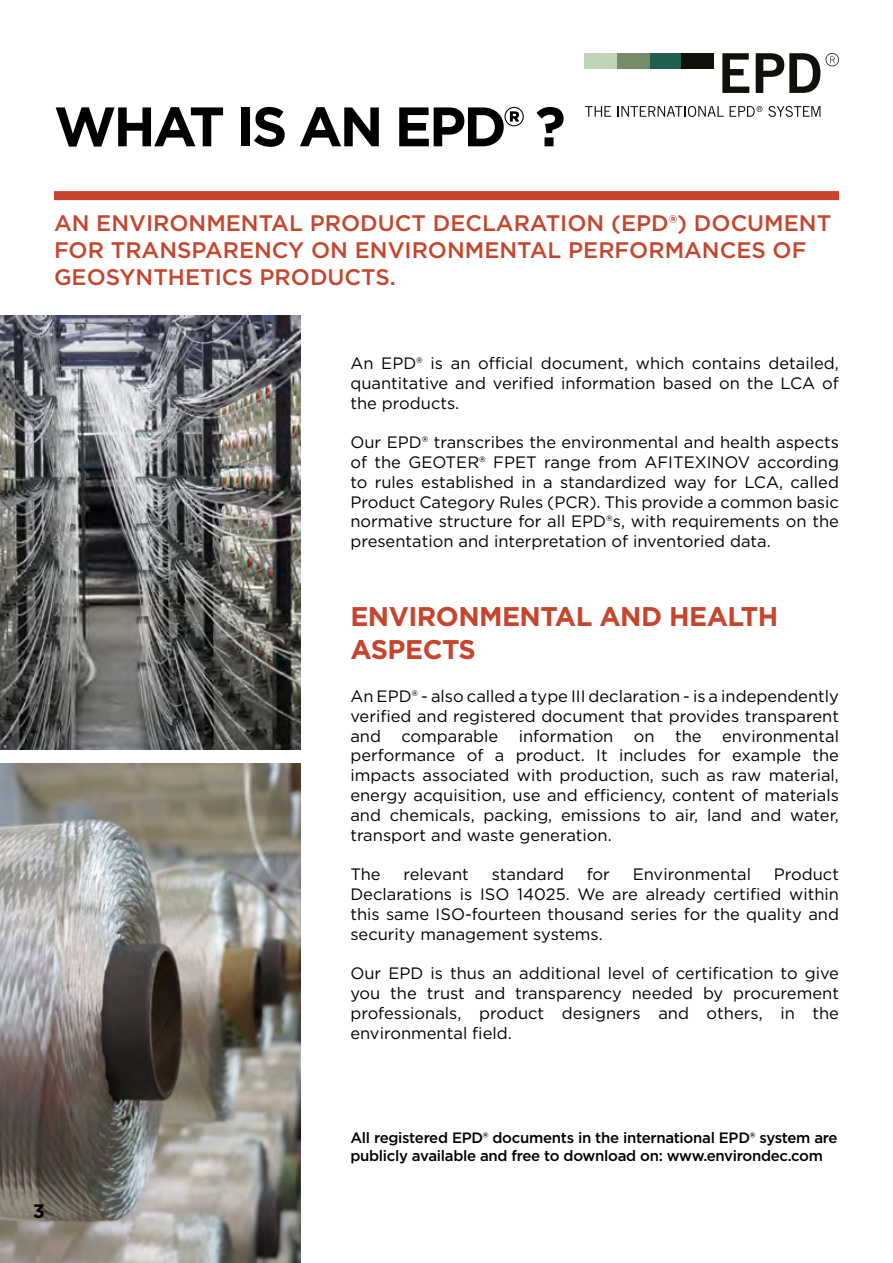
<style>
.page{position:relative;width:893px;height:1263px;background:#fff}
.page>*{position:absolute;margin:0;border:0;box-sizing:border-box;transform-origin:0 0}
.t1{font:700 55.5px "Gotham";letter-spacing:-.05em;color:#000}
.t2{font:700 27px/32.4px "Gotham";letter-spacing:-.02em;color:#c6452c}
.t3{font:500 22.5px/27px "Gotham";color:#c6452c}
.t4{font:700 19.5px "Gotham";color:#000}
.t5{font:16.5px/19.8px "Gotham";color:#000;text-align:justify}
.t6{font:500 15px/18px "Gotham";letter-spacing:-.02em;color:#000}
</style>
<div class="page">
<svg style="left:585px;top:106px;width:26px;height:11px"></svg>
<svg style="left:618px;top:106px;width:106px;height:11px"></svg>
<svg style="left:768px;top:106px;width:52px;height:11px"></svg>
<svg style="left:730px;top:106px;width:32px;height:11px"></svg>
<div style="left:649px;top:53px;width:33px;height:16px;background:#216050"></div>
<div style="left:617px;top:53px;width:32px;height:16px;background:#768b67"></div>
<div style="left:585px;top:53px;width:32px;height:16px;background:#c0d4ba"></div>
<div style="left:681px;top:53px;width:33px;height:16px;background:#12100b"></div>
<svg style="left:722px;top:53px;width:117px;height:40px"></svg>
<div style="left:54px;top:191px;width:785px;height:9px;background:#c6452c"></div>
<img style="left:0;top:315px;width:300px;height:434px">
<img style="left:0;top:763px;width:300px;height:500px">
<h1 class="t1" style="left:54px;top:90px;width:513px">WHAT IS AN EPD® ?</h1>
<h3 class="t3" style="left:54px;top:209px;width:779px">AN ENVIRONMENTAL PRODUCT DECLARATION (EPD®) DOCUMENT<br>FOR TRANSPARENCY ON ENVIRONMENTAL PERFORMANCES OF<br>GEOSYNTHETICS PRODUCTS.</h3>
<p class="t5" style="left:350px;top:353px;width:490px">An EPD® is an official document, which contains detailed, quantitative and verified information based on the LCA of the products.</p>
<p class="t5" style="left:350px;top:432px;width:490px">Our EPD® transcribes the environmental and health aspects of the GEOTER® FPET range from AFITEXINOV according to rules established in a standardized way for LCA, called Product Category Rules (PCR). This provide a common basic normative structure for all EPD®s, with requirements on the presentation and interpretation of inventoried data.</p>
<h2 class="t2" style="left:350px;top:600px;width:430px">ENVIRONMENTAL AND HEALTH<br>ASPECTS</h2>
<p class="t5" style="left:350px;top:686px;width:490px">An EPD® - also called a type III declaration - is a independently verified and registered document that provides transparent and comparable information on the environmental performance of a product. It includes for example the impacts associated with production, such as raw material, energy acquisition, use and efficiency, content of materials and chemicals, packing, emissions to air, land and water, transport and waste generation.</p>
<p class="t5" style="left:350px;top:864px;width:32px">The</p>
<p class="t5" style="left:403px;top:864px;width:67px">relevant</p>
<p class="t5" style="left:492px;top:864px;width:74px">standard</p>
<p class="t5" style="left:587px;top:864px;width:25px">for</p>
<p class="t5" style="left:633px;top:864px;width:120px">Environmental</p>
<p class="t5" style="left:350px;top:864px;width:490px;text-indent:423px">Product Declarations is ISO 14025. We are already certified within this same ISO-fourteen thousand series for the quality and security management systems.</p>
<p class="t5" style="left:350px;top:963px;width:490px">Our EPD is thus an additional level of certification to give you the trust and transparency needed by procurement professionals, product designers and others, in the environmental field.</p>
<p class="t4" style="left:33px;top:1198px;width:14px">3</p>
<p class="t6" style="left:350px;top:1129px;width:489px">All registered EPD® documents in the international EPD® system are publicly available and free to download on: www.environdec.com</p>
</div>
